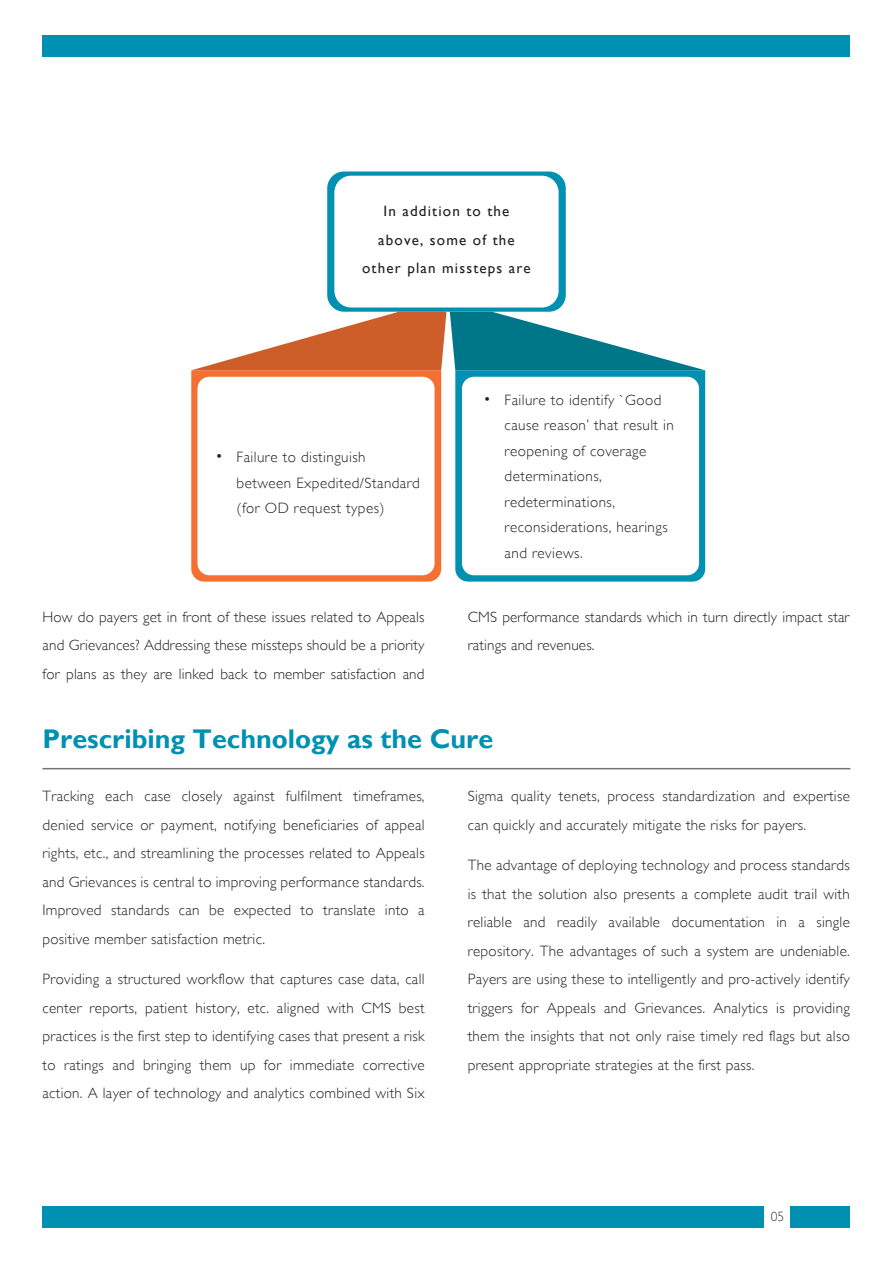
<style>
.page{position:relative;width:893px;height:1263px;background:#fff}
.page>*{position:absolute;margin:0;border:0;box-sizing:border-box;transform-origin:0 0}
.t1{font:700 27px "Gill Sans";color:#0091b2}
.t2{font:300 15px/28.5px "Gill Sans";letter-spacing:.02em;color:#231f20;text-align:justify}
.t3{font:15px/28.5px "Gill Sans";letter-spacing:.075em;color:#231f20;text-align:center}
.t4{font:300 13.5px "Gill Sans";color:#383436}
</style>
<div class="page">
<svg style="left:191px;top:370px;width:250px;height:212px;background:#f3793f"></svg>
<div style="left:197px;top:377px;width:238px;height:198px;background:#fff;border-radius:12px"></div>
<svg style="left:455px;top:370px;width:250px;height:212px;background:#1198b6"></svg>
<div style="left:462px;top:377px;width:237px;height:198px;background:#fff;border-radius:12px"></div>
<svg style="left:192px;top:312px;width:512px;height:58px"></svg>
<div style="left:43px;top:1206px;width:807px;height:21px;background:#0091b2"></div>
<div style="left:764px;top:1204px;width:26px;height:25px;background:#fff"></div>
<div style="left:43px;top:36px;width:807px;height:21px;background:#0091b2"></div>
<hr style="left:43px;top:768px;width:807px;height:1px;background:#747476">
<div style="left:327px;top:171px;width:239px;height:141px;background:#0091b2;border-radius:17px"></div>
<div style="left:334px;top:176px;width:225px;height:131px;background:#fff;border-radius:17px"></div>
<p class="t3" style="left:362px;top:197px;width:170px">In addition to the above, some of the other plan missteps are</p>
<p class="t2" style="left:237px;top:444px;width:185px;line-height:25.5px;text-align:left;text-indent:-21px">• Failure to distinguish between Expedited/Standard (for OD request types)</p>
<p class="t2" style="left:43px;top:602px;width:383px">How do payers get in front of these issues related to Appeals and Grievances? Addressing these missteps should be a priority for plans as they are linked back to member satisfaction and</p>
<p class="t2" style="left:505px;top:387px;width:171px;line-height:25.5px;text-align:left;text-indent:-21px">• Failure to identify `Good cause reason’ that result in reopening of coverage determinations, redeterminations, reconsiderations, hearings and reviews.</p>
<p class="t2" style="left:468px;top:602px;width:383px">CMS performance standards which in turn directly impact star ratings and revenues.</p>
<h1 class="t1" style="left:43px;top:723px;width:452px">Prescribing Technology as the Cure</h1>
<p class="t2" style="left:43px;top:782px;width:384px">Tracking each case closely against fulfilment timeframes, denied service or payment, notifying beneficiaries of appeal rights, etc., and streamlining the processes related to Appeals and Grievances is central to improving performance standards.<br>Improved standards can be expected to translate into a positive member satisfaction metric.</p>
<p class="t2" style="left:43px;top:965px;width:384px">Providing a structured workflow that captures case data, call center reports, patient history, etc. aligned with CMS best practices is the first step to identifying cases that present a risk to ratings and bringing them up for immediate corrective action. A layer of technology and analytics combined with Six</p>
<p class="t2" style="left:468px;top:782px;width:384px">Sigma quality tenets, process standardization and expertise can quickly and accurately mitigate the risks for payers.</p>
<p class="t2" style="left:468px;top:851px;width:384px">The advantage of deploying technology and process standards is that the solution also presents a complete audit trail with reliable and readily available documentation in a single repository. The advantages of such a system are undeniable.<br>Payers are using these to intelligently and pro-actively identify triggers for Appeals and Grievances. Analytics is providing them the insights that not only raise timely red flags but also present appropriate strategies at the first pass.</p>
<p class="t4" style="left:771px;top:1209px;width:15px">05</p>
</div>
